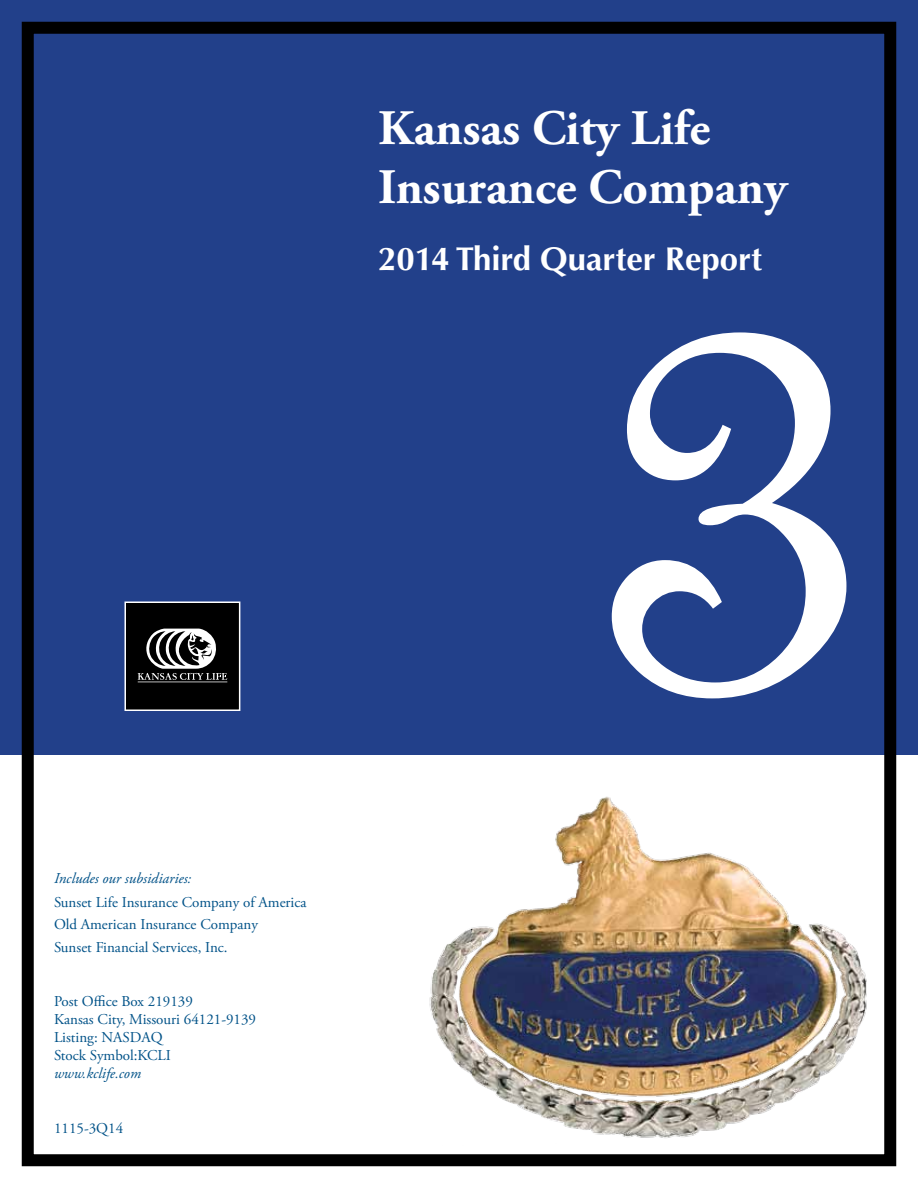
<style>
.page{position:relative;width:918px;height:1188px;background:#fff}
.page>*{position:absolute;margin:0;border:0;box-sizing:border-box;transform-origin:0 0}
.t1{font:759.3px "French Script";color:#fff}
.t2{font:700 49.5px/59.4px "Adobe Garamond Pro";color:#fff}
.t3{font:700 33px "Optima LT Std";color:#fff}
.t4{font:15px/18px "Adobe Garamond Pro";color:#005288}
.t5{font:italic 15px "Adobe Garamond Pro";color:#005288}
</style>
<div class="page">
<div style="left:0;top:0;width:918px;height:754px;background:#22408a"></div>
<div style="left:22px;top:22px;width:874px;height:1144px;border:12px solid #000"></div>
<div style="left:125px;top:602px;width:115px;height:108px;background:#000"></div>
<hr style="left:138px;top:682px;width:89px;height:1px;background:#fff">
<svg style="left:138px;top:629px;width:89px;height:51px"></svg>
<div style="left:124px;top:602px;width:116px;height:109px;border:2px solid #fff"></div>
<img style="left:429px;top:796px;width:438px;height:342px">
<p class="t5" style="left:54px;top:869px;width:139px">Includes our subsidiaries:</p>
<p class="t4" style="left:54px;top:891px;width:254px;line-height:22.5px">Sunset Life Insurance Company of America<br>Old American Insurance Company<br>Sunset Financial Services, Inc.</p>
<p class="t4" style="left:54px;top:992px;width:204px">Post Office Box 219139<br>Kansas City, Missouri 64121-9139<br>Listing: NASDAQ<br>Stock Symbol:KCLI</p>
<p class="t5" style="left:54px;top:1064px;width:88px">www.kclife.com</p>
<p class="t4" style="left:54px;top:1120px;width:71px">1115-3Q14</p>
<h2 class="t2" style="left:378px;top:99px;width:411px">Kansas City Life<br>Insurance Company</h2>
<h3 class="t3" style="left:378px;top:239px;width:386px">2014 Third Quarter Report</h3>
<h1 class="t1" style="left:591px;top:-10px;width:279px">3</h1>
</div>
